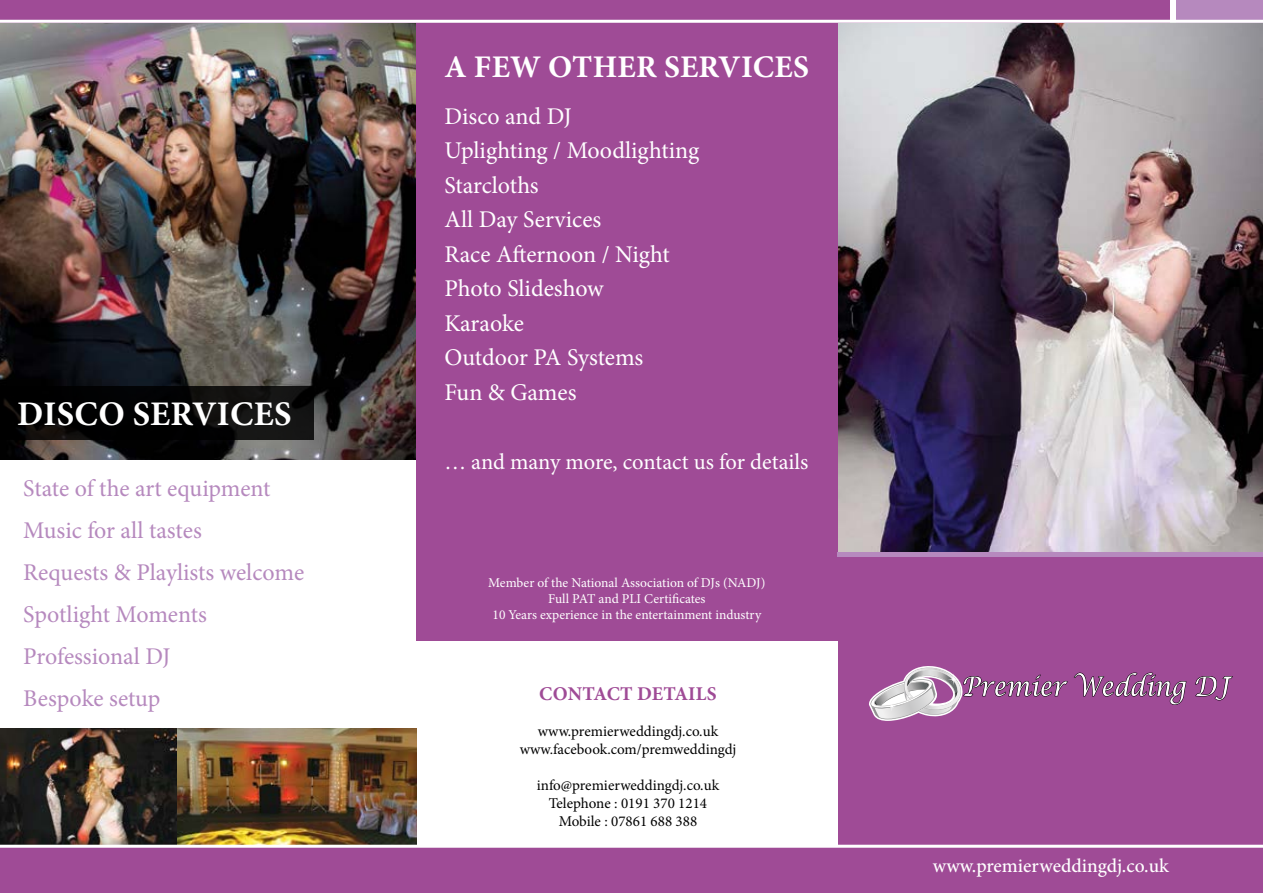
<style>
.page{position:relative;width:1263px;height:893px;background:#fff}
.page>*{position:absolute;margin:0;border:0;box-sizing:border-box;transform-origin:0 0}
.t1{font:700 34.5px "Minion Pro";letter-spacing:.01em;color:#fff}
.t2{font:700 31.5px "Minion Pro";letter-spacing:.01em;color:#fff}
.t3{font:24px/34.5px "Minion Pro";color:#fff}
.t4{font:24px/42px "Minion Pro";letter-spacing:-.005em;color:#b689be}
.t5{font:22.5px "Minion Pro";letter-spacing:-.005em;color:#fff}
.t6{font:500 19.5px "Minion Pro";color:#fff}
.t7{font:700 19.5px "Minion Pro";letter-spacing:.005em;color:#9f4b96}
.t8{font:15px/18px "Minion Pro";color:#000;text-align:center}
.t9{font:13.5px/16.2px "Minion Pro";color:#fff;text-align:center}
</style>
<div class="page">
<div style="left:837px;top:448px;width:426px;height:445px;background:#9f4b96"></div>
<img style="left:0;top:23px;width:417px;height:436px">
<img style="left:838px;top:23px;width:425px;height:529px">
<svg style="left:1074px;top:673px;width:112px;height:32px"></svg>
<svg style="left:1195px;top:676px;width:38px;height:24px"></svg>
<svg style="left:869px;top:666px;width:199px;height:55px"></svg>
<div style="left:417px;top:0;width:421px;height:646px;background:#9f4b96"></div>
<svg style="left:0;top:386px;width:314px;height:54px;background:#080707"></svg>
<div style="left:417px;top:641px;width:421px;height:252px;background:#fff"></div>
<div style="left:1176px;top:0;width:87px;height:22px;background:#b689be"></div>
<img style="left:176px;top:728px;width:241px;height:117px">
<img style="left:0;top:728px;width:176px;height:117px">
<div style="left:0;top:0;width:1169px;height:22px;background:#9f4b96"></div>
<div style="left:0;top:845px;width:1263px;height:48px;background:#9f4b96"></div>
<hr style="left:0;top:20px;width:1263px;height:3px;background:#fff">
<div style="left:838px;top:552px;width:425px;height:5px;background:#b689be"></div>
<h1 class="t1" style="left:17px;top:390px;width:276px">DISCO SERVICES</h1>
<h3 class="t4" style="left:23px;top:467px;width:282px">State of the art equipment<br>Music for all tastes<br>Requests &amp; Playlists welcome<br>Spotlight Moments<br>Professional DJ<br>Bespoke setup</h3>
<h2 class="t2" style="left:444px;top:45px;width:366px">A FEW OTHER SERVICES</h2>
<h3 class="t3" style="left:444px;top:99px;width:257px">Disco and DJ<br>Uplighting / Moodlighting<br>Starcloths<br>All Day Services<br>Race Afternoon / Night<br>Photo Slideshow<br>Karaoke<br>Outdoor PA Systems<br>Fun &amp; Games</h3>
<h3 class="t5" style="left:444px;top:446px;width:365px">… and many more, contact us for details</h3>
<p class="t9" style="left:488px;top:574px;width:279px">Member of the National Association of DJs (NADJ)<br>Full PAT and PLI Certificates<br>10 Years experience in the entertainment industry</p>
<h3 class="t7" style="left:539px;top:680px;width:179px">CONTACT DETAILS</h3>
<p class="t8" style="left:520px;top:722px;width:218px">www.premierweddingdj.co.uk www.facebook.com/premweddingdj</p>
<p class="t8" style="left:537px;top:776px;width:184px">info@premierweddingdj.co.uk<br>Telephone : 0191 370 1214<br>Mobile : 07861 688 388</p>
<h3 class="t6" style="left:933px;top:853px;width:238px">www.premierweddingdj.co.uk</h3>
</div>
